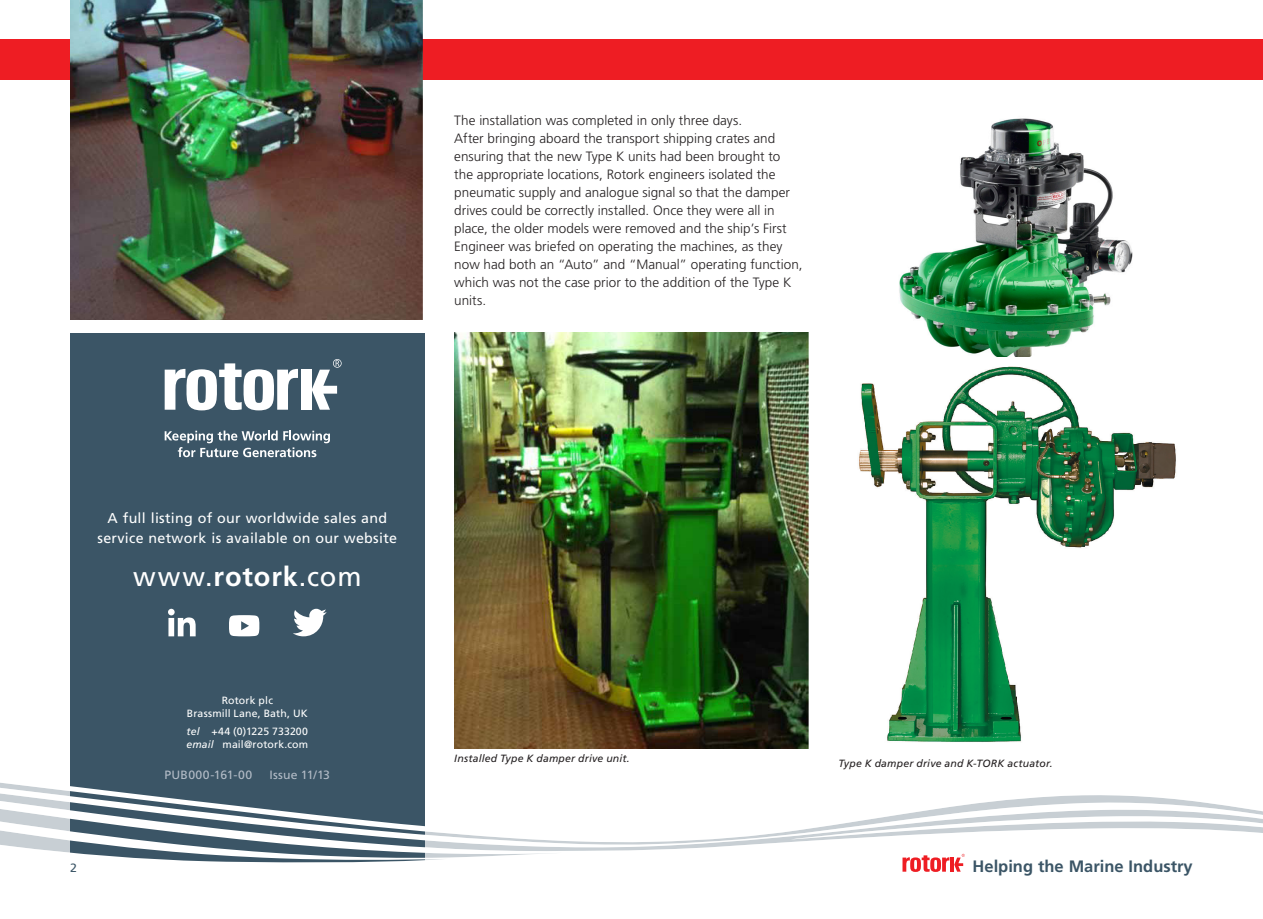
<style>
.page{position:relative;width:1263px;height:919px;background:#fff}
.page>*{position:absolute;margin:0;border:0;box-sizing:border-box;transform-origin:0 0}
.t1{font:27.15px "Frutiger LT Std";letter-spacing:.055em;color:#fff}
.t2{font:700 16.5px "Frutiger LT Std";color:#3b5566}
.t3{font:14.25px/19.5px "Frutiger LT Std";letter-spacing:.02em;color:#fff;text-align:center}
.Body_Text{font:300 13.5px/18px "Frutiger LT Std";letter-spacing:.005em;color:#231f20}
.t4{font:12px "Frutiger LT Std";letter-spacing:.02em;color:#b2bbc6}
.t5{font:12px "Frutiger LT Std";color:#3b5566}
.Address_Panel{font:10.5px "Frutiger LT Std";letter-spacing:.015em;color:#fff}
.Captions{font:italic 10.5px "Frutiger LT Std";letter-spacing:.015em;color:#231f20}
.s1{font-weight:700}
.s2{font-style:italic}
</style>
<div class="page">
<div style="left:0;top:39px;width:1263px;height:41px;background:#ee1d23"></div>
<div style="left:70px;top:333px;width:354px;height:533px;background:#3b5566"></div>
<img style="left:70px;top:0;width:352px;height:319px">
<svg style="left:168px;top:608px;width:28px;height:28px"></svg>
<svg style="left:293px;top:608px;width:34px;height:28px"></svg>
<svg style="left:229px;top:615px;width:31px;height:21px"></svg>
<svg style="left:165px;top:430px;width:165px;height:27px"></svg>
<div style="left:301px;top:369px;width:10px;height:40px;background:#fff"></div>
<svg style="left:165px;top:363px;width:133px;height:48px"></svg>
<svg style="left:312px;top:359px;width:30px;height:50px"></svg>
<img style="left:859px;top:366px;width:317px;height:376px">
<img style="left:899px;top:118px;width:234px;height:238px">
<svg style="left:0;top:772px;width:1263px;height:100px"></svg>
<img style="left:454px;top:333px;width:355px;height:415px">
<svg style="left:881px;top:853px;width:84px;height:18px"></svg>
<p class="Body_Text" style="left:454px;top:111px;width:350px">The installation was completed in only three days.<br>After bringing aboard the transport shipping crates and ensuring that the new Type K units had been brought to<br>the appropriate locations, Rotork engineers isolated the pneumatic supply and analogue signal so that the damper drives could be correctly installed. Once they were all in place, the older models were removed and the ship’s First Engineer was briefed on operating the machines, as they now had both an “Auto” and “Manual” operating function, which was not the case prior to the addition of the Type K units.</p>
<p class="t3" style="left:98px;top:509px;width:301px">A full listing of our worldwide sales and service network is available on our website</p>
<p class="t1" style="left:133px;top:560px;width:230px">www.<span class="s1">rotork</span>.com</p>
<p class="t5" style="left:70px;top:860px;width:8px">2</p>
<p class="Address_Panel" style="left:222px;top:693px;width:53px">Rotork plc</p>
<p class="Address_Panel" style="left:187px;top:707px;width:122px">Brassmill Lane, Bath, UK</p>
<p class="Address_Panel" style="left:187px;top:725px;width:123px"><span class="s2">tel</span> +44 (0)1225 733200</p>
<p class="Address_Panel" style="left:186px;top:738px;width:123px"><span class="s2">email</span> mail@rotork.com</p>
<p class="t4" style="left:165px;top:767px;width:89px">PUB000-161-00</p>
<p class="t4" style="left:269px;top:767px;width:62px">Issue 11/13</p>
<p class="Captions" style="left:454px;top:752px;width:177px">Installed Type K damper drive unit.</p>
<p class="Captions" style="left:838px;top:757px;width:216px">Type K damper drive and K-TORK actuator.</p>
<p class="t2" style="left:951px;top:856px;width:174px">Helping the XXXXXXX</p>
<p class="t2" style="left:973px;top:856px;width:222px">Helping the Marine Industry</p>
</div>
